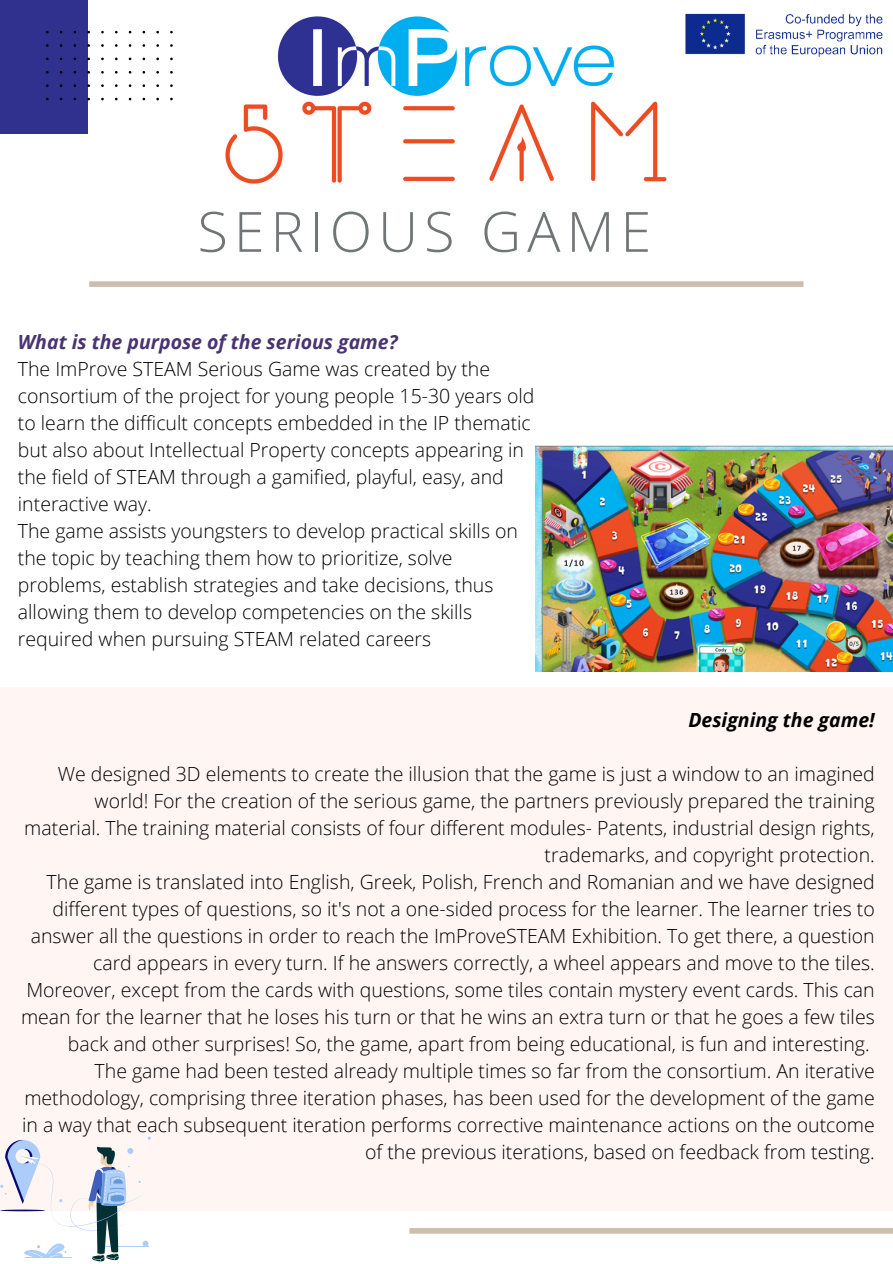
<style>
.page{position:relative;width:893px;height:1264px;background:#fff}
.page>*{position:absolute;margin:0;border:0;box-sizing:border-box;transform-origin:0 0}
.t1{font:300 55.5px "Open Sans";letter-spacing:.11em;color:#707577}
.t2{font:300 19.5px/27px "Open Sans";color:#000;text-align:right}
.t3{font:italic 700 19.5px "Open Sans";color:#493471}
.t4{font:italic 700 19.5px "Open Sans";color:#000}
</style>
<div class="page">
<div style="left:89px;top:281px;width:714px;height:6px;background:#cebead"></div>
<div style="left:0;top:687px;width:892px;height:523px;background:#fff5f2"></div>
<div style="left:0;top:0;width:88px;height:134px;background:#30308f"></div>
<div style="left:409px;top:1227px;width:483px;height:6px;background:#cebead"></div>
<svg style="left:46px;top:31px;width:127px;height:69px"></svg>
<img style="left:535px;top:445px;width:357px;height:226px">
<img style="left:225px;top:16px;width:442px;height:168px">
<img style="left:685px;top:13px;width:198px;height:44px">
<svg style="left:0;top:1136px;width:151px;height:125px"></svg>
<h1 class="t1" style="left:197px;top:192px;width:455px">SERIOUS GAME</h1>
<p class="t3" style="left:18px;top:328px;width:381px">What is the purpose of the serious game?</p>
<p class="t2" style="left:18px;top:354px;width:518px;text-align:left">The ImProve STEAM Serious Game was created by the consortium of the project for young people 15-30 years old to learn the difficult concepts embedded in the IP thematic but also about Intellectual Property concepts appearing in the field of STEAM through a gamified, playful, easy, and interactive way.<br>The game assists youngsters to develop practical skills on the topic by teaching them how to prioritize, solve problems, establish strategies and take decisions, thus allowing them to develop competencies on the skills required when pursuing STEAM related careers</p>
<p class="t4" style="left:688px;top:706px;width:188px">Designing the game!</p>
<p class="t2" style="left:21px;top:759px;width:855px">We designed 3D elements to create the illusion that the game is just a window to an imagined world! For the creation of the serious game, the partners previously prepared the training material. The training material consists of four different modules- Patents, industrial design rights, trademarks, and copyright protection.<br>The game is translated into English, Greek, Polish, French and Romanian and we have designed different types of questions, so it's not a one-sided process for the learner. The learner tries to answer all the questions in order to reach the ImProveSTEAM Exhibition. To get there, a question card appears in every turn. If he answers correctly, a wheel appears and move to the tiles.<br>Moreover, except from the cards with questions, some tiles contain mystery event cards. This can mean for the learner that he loses his turn or that he wins an extra turn or that he goes a few tiles back and other surprises! So, the game, apart from being educational, is fun and interesting.<br>The game had been tested already multiple times so far from the consortium. An iterative methodology, comprising three iteration phases, has been used for the development of the game in a way that each subsequent iteration performs corrective maintenance actions on the outcome of the previous iterations, based on feedback from testing.</p>
</div>
